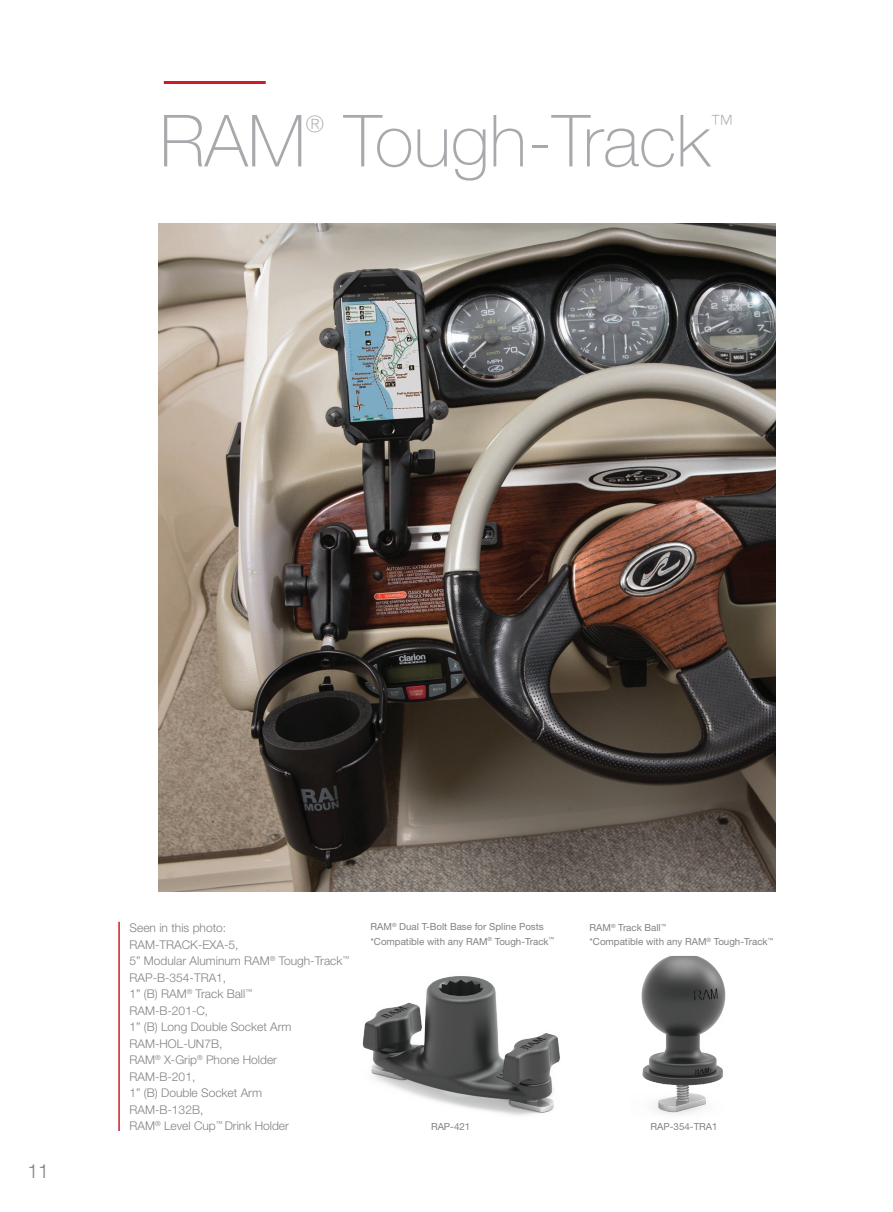
<style>
.page{position:relative;width:893px;height:1212px;background:#fff}
.page>*{position:absolute;margin:0;border:0;box-sizing:border-box;transform-origin:0 0}
.t1{font:100 72px "Helvetica Neue LT Std";color:#a8a9ad}
.t2{font:100 24px "Helvetica Neue LT Std";color:#a8a9ad}
.t3{font:100 22.8px "Helvetica Neue LT Std";color:#a8a9ad}
.t4{font:300 19.5px "Helvetica Neue LT Std";color:#808285}
.t5{font:300 12px "Helvetica Neue LT Std";color:#808285}
.Product_Header{font:9.75px "Helvetica Neue LT Std";color:#808285}
</style>
<div class="page">
<img style="left:159px;top:224px;width:616px;height:667px">
<img style="left:641px;top:956px;width:85px;height:159px">
<img style="left:362px;top:976px;width:198px;height:140px">
<hr style="left:118px;top:922px;width:2px;height:209px;background:#ce1c27">
<hr style="left:164px;top:81px;width:102px;height:3px;background:#ce1c27">
<p class="t1" style="left:160px;top:100px;width:148px">RAM</p>
<p class="t3" style="left:306px;top:111px;width:20px">®</p>
<p class="t1" style="left:344px;top:100px;width:367px">Tough-Track</p>
<p class="t2" style="left:710px;top:110px;width:25px">™</p>
<h3 class="t4" style="left:27px;top:1159px;width:23px">11</h3>
<p class="Product_Header" style="left:370px;top:921px;width:175px">RAM<sup>®</sup> Dual T-Bolt Base for Spline Posts</p>
<p class="Product_Header" style="left:370px;top:935px;width:185px">*Compatible with any RAM<sup>®</sup> Tough-Track<sup>™</sup></p>
<p class="t5" style="left:130px;top:920px;width:98px">Seen in this photo:</p>
<p class="t5" style="left:130px;top:937px;width:110px">RAM-TRACK-EXA-5,</p>
<p class="t5" style="left:130px;top:953px;width:221px">5” Modular Aluminum RAM<sup>®</sup> Tough-Track<sup>™</sup></p>
<p class="t5" style="left:130px;top:970px;width:98px">RAP-B-354-TRA1,</p>
<p class="t5" style="left:130px;top:986px;width:124px">1” (B) RAM<sup>®</sup> Track Ball<sup>™</sup></p>
<p class="t5" style="left:130px;top:1003px;width:80px">RAM-B-201-C,</p>
<p class="t5" style="left:130px;top:1019px;width:164px">1” (B) Long Double Socket Arm</p>
<p class="t5" style="left:130px;top:1036px;width:94px">RAM-HOL-UN7B,</p>
<p class="t5" style="left:130px;top:1052px;width:149px">RAM<sup>®</sup> X-Grip<sup>®</sup> Phone Holder</p>
<p class="t5" style="left:130px;top:1069px;width:67px">RAM-B-201,</p>
<p class="t5" style="left:130px;top:1085px;width:134px">1” (B) Double Socket Arm</p>
<p class="t5" style="left:130px;top:1102px;width:75px">RAM-B-132B,</p>
<p class="t5" style="left:130px;top:1118px;width:161px">RAM<sup>®</sup> Level Cup<sup>™</sup> Drink Holder</p>
<p class="Product_Header" style="left:431px;top:1121px;width:41px">RAP-421</p>
<p class="Product_Header" style="left:590px;top:922px;width:78px">RAM<sup>®</sup> Track Ball<sup>™</sup></p>
<p class="Product_Header" style="left:590px;top:936px;width:185px">*Compatible with any RAM<sup>®</sup> Tough-Track<sup>™</sup></p>
<p class="Product_Header" style="left:650px;top:1121px;width:69px">RAP-354-TRA1</p>
</div>
